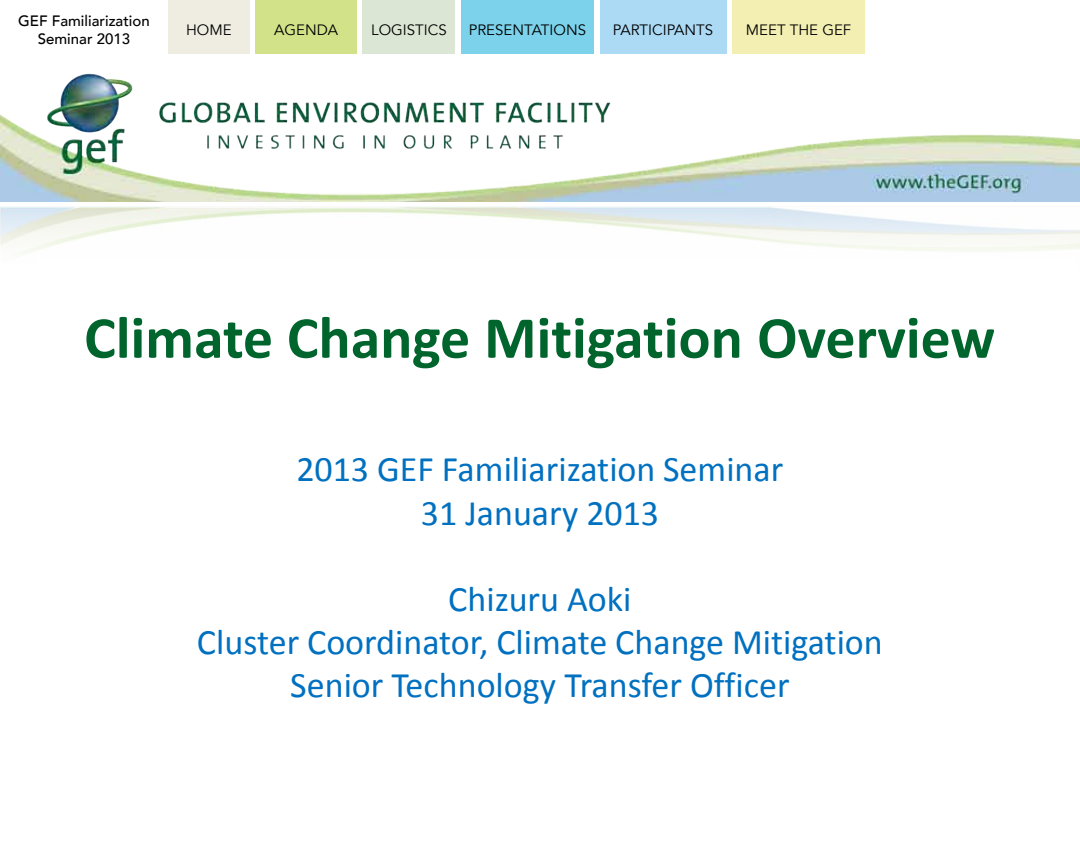
<style>
.page{position:relative;width:1080px;height:864px;background:#fff}
.page>*{position:absolute;margin:0;border:0;box-sizing:border-box;transform-origin:0 0}
.t1{font:700 60px "Calibri";color:#00642d}
.t2{font:36px/43.2px "Calibri";color:#0070c0;text-align:center}
.t3{font:15px "Avenir";color:#000}
.t4{font:500 15px/18px "Avenir";color:#000;text-align:center}
</style>
<div class="page">
<div style="left:168px;top:0;width:82px;height:54px;background:#efede2"></div>
<div style="left:600px;top:0;width:126px;height:54px;background:#acdaf5"></div>
<div style="left:363px;top:0;width:92px;height:54px;background:#dbe7d4"></div>
<div style="left:732px;top:0;width:133px;height:54px;background:#f3efb3"></div>
<div style="left:256px;top:0;width:101px;height:54px;background:#d2e288"></div>
<div style="left:461px;top:0;width:133px;height:54px;background:#7bd2ea"></div>
<img style="left:0;top:73px;width:1080px;height:129px">
<p class="t4" style="left:18px;top:10px;width:133px">GEF Familiarization<br>Seminar 2013</p>
<p class="t3" style="left:186px;top:20px;width:47px">HOME</p>
<p class="t3" style="left:274px;top:20px;width:65px">AGENDA</p>
<p class="t3" style="left:371px;top:20px;width:77px">LOGISTICS</p>
<p class="t3" style="left:469px;top:20px;width:119px">PRESENTATIONS</p>
<p class="t3" style="left:613px;top:20px;width:102px">PARTICIPANTS</p>
<p class="t3" style="left:746px;top:20px;width:107px">MEET THE GEF</p>
<p class="t1" style="left:84px;top:299px;width:912px">Climate Change Mitigation Overview</p>
<p class="t2" style="left:296px;top:448px;width:489px">2013 GEF Familiarization Seminar<br>31 January 2013</p>
<p class="t2" style="left:197px;top:577px;width:687px">Chizuru Aoki<br>Cluster Coordinator, Climate Change Mitigation<br>Senior Technology Transfer Officer</p>
</div>
